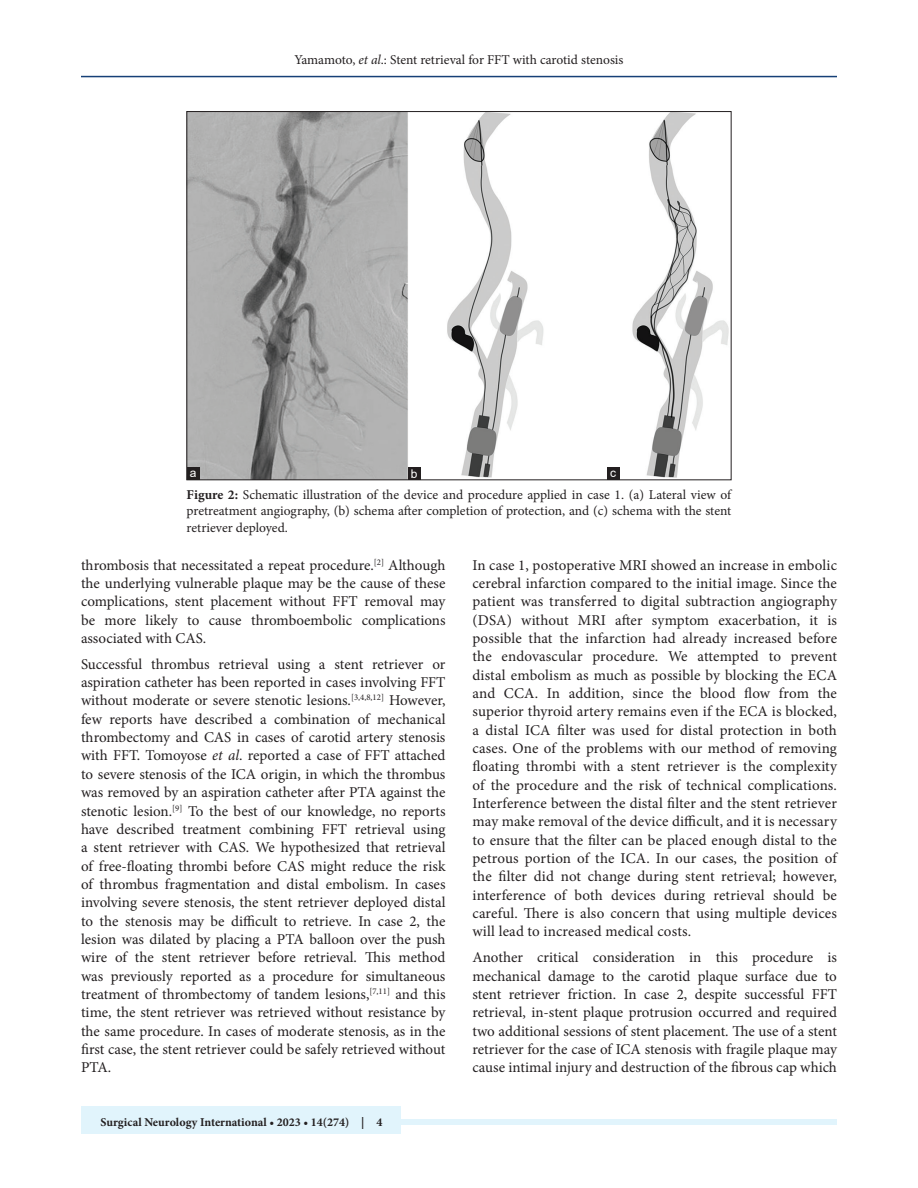
<style>
.page{position:relative;width:918px;height:1188px;background:#fff}
.page>*{position:absolute;margin:0;border:0;box-sizing:border-box;transform-origin:0 0}
.TX{font:15px/18.3px "Minion Pro";color:#231f20;text-align:justify}
.FGC{font:13.5px/16.5px "Minion Pro";letter-spacing:-.005em;color:#231f20;text-align:justify}
.t1{font:700 12px "Minion Pro";color:#231f20}
.LABEL{font:12px "Arial";color:#fff}
.s1{font-style:italic}
.s2{font-weight:700}
</style>
<div class="page">
<hr style="left:81px;top:76px;width:756px;height:1px;background:#164077">
<div style="left:81px;top:1119px;width:756px;height:6px;background:#e1f4fc"></div>
<div style="left:81px;top:1106px;width:319px;height:28px;background:#e1f4fc"></div>
<img style="left:189px;top:113px;width:540px;height:365px">
<div style="left:607px;top:467px;width:12px;height:13px;background:#231f20"></div>
<div style="left:408px;top:467px;width:13px;height:13px;background:#231f20"></div>
<div style="left:187px;top:467px;width:13px;height:13px;background:#231f20"></div>
<p class="FGC" style="left:294px;top:51px;width:331px">Yamamoto, <span class="s1">et al</span>.: Stent retrieval for FFT with carotid stenosis</p>
<p class="LABEL" style="left:190px;top:464px;width:8px">a</p>
<p class="LABEL" style="left:411px;top:465px;width:8px">b</p>
<p class="LABEL" style="left:610px;top:464px;width:7px">c</p>
<p class="FGC" style="left:187px;top:486px;width:546px"><span class="s2">Figure 2:</span> Schematic illustration of the device and procedure applied in case 1. (a) Lateral view of pretreatment angiography, (b) schema after completion of protection, and (c) schema with the stent retriever deployed.</p>
<p class="TX" style="left:81px;top:556px;width:366px">thrombosis that necessitated a repeat procedure.<sup>[2]</sup> Although the underlying vulnerable plaque may be the cause of these complications, stent placement without FFT removal may be more likely to cause thromboembolic complications associated with CAS.</p>
<p class="TX" style="left:81px;top:655px;width:366px">Successful thrombus retrieval using a stent retriever or aspiration catheter has been reported in cases involving FFT without moderate or severe stenotic lesions.<sup>[3,4,8,12]</sup> However, few reports have described a combination of mechanical thrombectomy and CAS in cases of carotid artery stenosis with FFT. Tomoyose <span class="s1">et al</span>. reported a case of FFT attached to severe stenosis of the ICA origin, in which the thrombus was removed by an aspiration catheter after PTA against the stenotic lesion.<sup>[9]</sup> To the best of our knowledge, no reports have described treatment combining FFT retrieval using a stent retriever with CAS. We hypothesized that retrieval of free-floating thrombi before CAS might reduce the risk of thrombus fragmentation and distal embolism. In cases involving severe stenosis, the stent retriever deployed distal to the stenosis may be difficult to retrieve. In case 2, the lesion was dilated by placing a PTA balloon over the push wire of the stent retriever before retrieval. This method was previously reported as a procedure for simultaneous treatment of thrombectomy of tandem lesions,<sup>[7,11]</sup> and this time, the stent retriever was retrieved without resistance by the same procedure. In cases of moderate stenosis, as in the first case, the stent retriever could be safely retrieved without PTA.</p>
<p class="t1" style="left:100px;top:1113px;width:284px">Surgical Neurology International • 2023 • 14(274) | 4</p>
<p class="TX" style="left:472px;top:556px;width:366px">In case 1, postoperative MRI showed an increase in embolic cerebral infarction compared to the initial image. Since the patient was transferred to digital subtraction angiography (DSA) without MRI after symptom exacerbation, it is possible that the infarction had already increased before the endovascular procedure. We attempted to prevent distal embolism as much as possible by blocking the ECA and CCA. In addition, since the blood flow from the superior thyroid artery remains even if the ECA is blocked, a distal ICA filter was used for distal protection in both cases. One of the problems with our method of removing floating thrombi with a stent retriever is the complexity of the procedure and the risk of technical complications.<br>Interference between the distal filter and the stent retriever may make removal of the device difficult, and it is necessary to ensure that the filter can be placed enough distal to the petrous portion of the ICA. In our cases, the position of the filter did not change during stent retrieval; however, interference of both devices during retrieval should be careful. There is also concern that using multiple devices will lead to increased medical costs.</p>
<p class="TX" style="left:472px;top:948px;width:366px">Another critical consideration in this procedure is mechanical damage to the carotid plaque surface due to stent retriever friction. In case 2, despite successful FFT retrieval, in-stent plaque protrusion occurred and required two additional sessions of stent placement. The use of a stent retriever for the case of ICA stenosis with fragile plaque may cause intimal injury and destruction of the fibrous cap which</p>
</div>
